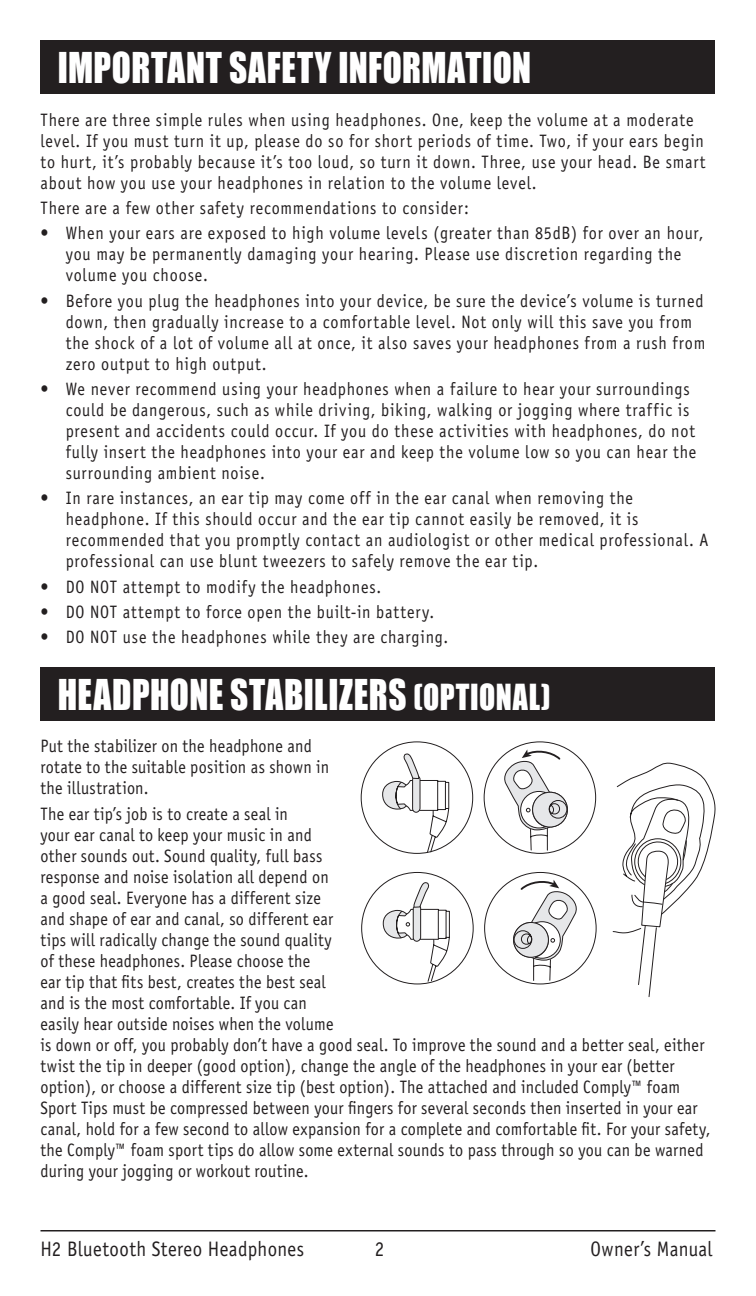
<style>
.page{position:relative;width:756px;height:1296px;background:#fff}
.page>*{position:absolute;margin:0;border:0;box-sizing:border-box;transform-origin:0 0}
.Main_Headings{font:39px "Impact";letter-spacing:.015em;color:#fff;scale:.9 1}
.Page_Numbering{font:21px "Officina Sans";letter-spacing:.02em;color:#231f20;scale:.9 1}
.QuickNumberedText{font:18px/21px "Officina Sans";letter-spacing:.05em;color:#231f20;scale:.9 1}
.Manual_Text{font:18px/21px "Officina Sans";letter-spacing:.02em;color:#231f20;scale:.9 1}
.Manual_Text-2{font:18px/21px "Officina Sans";letter-spacing:.05em;color:#231f20;scale:.9 1}
.s1{font-size:33px}
</style>
<div class="page">
<hr style="left:40px;top:1230px;width:676px;height:2px;background:#231f20">
<div style="left:40px;top:40px;width:676px;height:54px;background:#231f20"></div>
<div style="left:40px;top:667px;width:676px;height:54px;background:#231f20"></div>
<svg style="left:361px;top:741px;width:355px;height:244px"></svg>
<p class="Main_Headings" style="left:58px;top:37px;width:528px">IMPORTANT SAFETY INFORMATION</p>
<p class="Manual_Text-2" style="left:40px;top:109px;width:741px">There are three simple rules when using headphones. One, keep the volume at a moderate level. If you must turn it up, please do so for short periods of time. Two, if your ears begin to hurt, it’s probably because it’s too loud, so turn it down. Three, use your head. Be smart about how you use your headphones in relation to the volume level.</p>
<p class="Manual_Text-2" style="left:40px;top:198px;width:477px">There are a few other safety recommendations to consider:</p>
<p class="QuickNumberedText" style="left:66px;top:223px;width:710px;text-indent:-25px">• When your ears are exposed to high volume levels (greater than 85dB) for over an hour, you may be permanently damaging your hearing. Please use discretion regarding the volume you choose.</p>
<p class="QuickNumberedText" style="left:66px;top:290px;width:712px;text-indent:-25px">• Before you plug the headphones into your device, be sure the device’s volume is turned down, then gradually increase to a comfortable level. Not only will this save you from the shock of a lot of volume all at once, it also saves your headphones from a rush from zero output to high output.</p>
<p class="QuickNumberedText" style="left:66px;top:379px;width:702px;text-indent:-25px">• We never recommend using your headphones when a failure to hear your surroundings could be dangerous, such as while driving, biking, walking or jogging where traffic is present and accidents could occur. If you do these activities with headphones, do not fully insert the headphones into your ear and keep the volume low so you can hear the surrounding ambient noise.</p>
<p class="QuickNumberedText" style="left:66px;top:488px;width:716px;text-indent:-25px">• In rare instances, an ear tip may come off in the ear canal when removing the headphone. If this should occur and the ear tip cannot easily be removed, it is recommended that you promptly contact an audiologist or other medical professional. A professional can use blunt tweezers to safely remove the ear tip.</p>
<p class="QuickNumberedText" style="left:40px;top:576px;width:380px">• DO NOT attempt to modify the headphones.</p>
<p class="QuickNumberedText" style="left:40px;top:602px;width:439px">• DO NOT attempt to force open the built-in battery.</p>
<p class="QuickNumberedText" style="left:40px;top:627px;width:455px">• DO NOT use the headphones while they are charging.</p>
<p class="Main_Headings" style="left:58px;top:664px;width:549px">HEADPHONE STABILIZERS <span class="s1">(OPTIONAL)</span></p>
<p class="Manual_Text" style="left:40px;top:736px;width:322px">Put the stabilizer on the headphone and rotate to the suitable position as shown in the illustration.</p>
<p class="Manual_Text" style="left:40px;top:803px;width:746px">The ear tip’s job is to create a seal in<br>your ear canal to keep your music in and<br>other sounds out. Sound quality, full bass<br>response and noise isolation all depend on<br>a good seal. Everyone has a different size<br>and shape of ear and canal, so different ear<br>tips will radically change the sound quality<br>of these headphones. Please choose the<br>ear tip that fits best, creates the best seal<br>and is the most comfortable. If you can<br>easily hear outside noises when the volume<br>is down or off, you probably don’t have a good seal. To improve the sound and a better seal, either twist the tip in deeper (good option), change the angle of the headphones in your ear (better option), or choose a different size tip (best option). The attached and included Comply™ foam Sport Tips must be compressed between your fingers for several seconds then inserted in your ear canal, hold for a few second to allow expansion for a complete and comfortable fit. For your safety, the Comply™ foam sport tips do allow some external sounds to pass through so you can be warned during your jogging or workout routine.</p>
<p class="Page_Numbering" style="left:40px;top:1236px;width:295px">H2 Bluetooth Stereo Headphones</p>
<p class="Page_Numbering" style="left:375px;top:1236px;width:12px">2</p>
<p class="Page_Numbering" style="left:591px;top:1236px;width:137px">Owner’s Manual</p>
</div>
